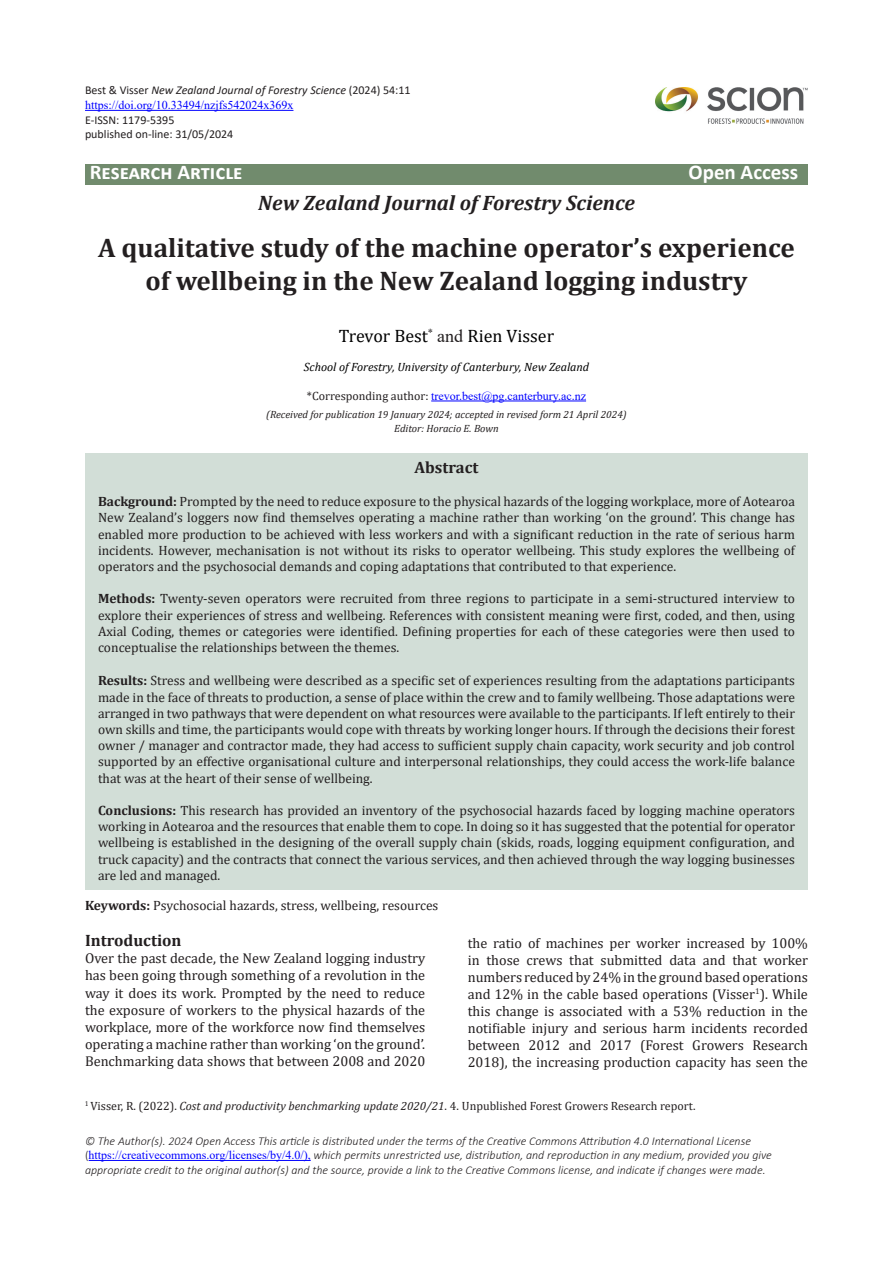
<style>
.page{position:relative;width:893px;height:1263px;background:#fff}
.page>*{position:absolute;margin:0;border:0;box-sizing:border-box;transform-origin:0 0}
.t1{font:700 27px/32.4px "Cambria";color:#231f20;text-align:center}
.t2{font:italic 700 21px "Cambria";color:#231f20}
.t3{font:700 21px "Calibri";color:#fff}
.t4{font:18px "Cambria";color:#000}
.t5{font:700 16.5px "Cambria";color:#231f20}
.t6{font:14.25px/17.1px "Cambria";color:#231f20;text-align:justify}
.t7{font:13.5px/16.2px "Cambria";color:#231f20;text-align:justify}
.t8{font:italic 300 12px/14.4px "Calibri";color:#231f20}
.t9{font:12px "Cambria";color:#231f20}
.t10{font:12px "Times New Roman";color:#00f}
.t11{font:italic 12px "Calibri";color:#231f20}
.t12{font:italic 12px "Cambria";color:#000}
.t13{font:12px "Calibri";color:#231f20}
.t14{font:italic 10.5px "Cambria";color:#231f20}
.s1{font-style:normal}
.s2{font-family:"Times New Roman";color:#231f20}
.s3{font-family:"Cambria";color:#231f20}
.s4{font-weight:700}
.s5{font-style:italic}
.s6{font-family:"Times New Roman";font-weight:400;font-style:normal;color:#00f}
</style>
<div class="page">
<div style="left:85px;top:453px;width:723px;height:437px;background:#d2ded7"></div>
<hr style="left:431px;top:401px;width:155px;height:1px;background:#00f">
<hr style="left:85px;top:110px;width:208px;height:1px;background:#00f">
<hr style="left:89px;top:1160px;width:222px;height:1px;background:#00f">
<img style="left:655px;top:87px;width:153px;height:37px">
<div style="left:85px;top:164px;width:723px;height:21px;background:#718b6d"></div>
<p class="t11" style="left:85px;top:82px;width:327px"><span class="s1">Best &amp; Visser</span> New Zealand Journal of Forestry Science <span class="s1">(2024) 54:11</span></p>
<p class="t10" style="left:85px;top:97px;width:210px">https://doi.org/10.33494/nzjfs542024x369x</p>
<p class="t13" style="left:85px;top:112px;width:91px">E-ISSN: 1179-5395</p>
<p class="t13" style="left:85px;top:126px;width:150px">published on-line: 31/05/2024</p>
<h2 class="t3" style="left:90px;top:158px;width:154px">Research Article</h2>
<h2 class="t3" style="left:689px;top:158px;width:111px">Open Access</h2>
<p class="t2" style="left:258px;top:188px;width:378px">New Zealand Journal of Forestry Science</p>
<p class="t1" style="left:98px;top:231px;width:698px">A qualitative study of the machine operator’s experience of wellbeing in the New Zealand logging industry</p>
<p class="t4" style="left:339px;top:325px;width:217px">Trevor Best<sup>*</sup> <span class="s2">and</span> Rien Visser</p>
<p class="t12" style="left:304px;top:358px;width:287px">School of Forestry, University of Canterbury, New Zealand</p>
<p class="t10" style="left:307px;top:387px;width:281px"><span class="s3">*Corresponding author:</span> trevor.best@pg.canterbury.ac.nz</p>
<p class="t14" style="left:266px;top:407px;width:362px">(Received for publication 19 January 2024; accepted in revised form 21 April 2024)</p>
<p class="t14" style="left:394px;top:421px;width:106px">Editor: Horacio E. Bown</p>
<p class="t5" style="left:414px;top:456px;width:65px">Abstract</p>
<p class="t7" style="left:98px;top:493px;width:698px"><span class="s4">Background:</span> Prompted by the need to reduce exposure to the physical hazards of the logging workplace, more of Aotearoa New Zealand’s loggers now find themselves operating a machine rather than working ‘on the ground’. This change has enabled more production to be achieved with less workers and with a significant reduction in the rate of serious harm incidents. However, mechanisation is not without its risks to operator wellbeing. This study explores the wellbeing of operators and the psychosocial demands and coping adaptations that contributed to that experience.</p>
<p class="t7" style="left:98px;top:591px;width:698px"><span class="s4">Methods:</span> Twenty-seven operators were recruited from three regions to participate in a semi-structured interview to explore their experiences of stress and wellbeing. References with consistent meaning were first, coded, and then, using Axial Coding, themes or categories were identified. Defining properties for each of these categories were then used to conceptualise the relationships between the themes.</p>
<p class="t7" style="left:98px;top:672px;width:698px"><span class="s4">Results:</span> Stress and wellbeing were described as a specific set of experiences resulting from the adaptations participants made in the face of threats to production, a sense of place within the crew and to family wellbeing. Those adaptations were arranged in two pathways that were dependent on what resources were available to the participants. If left entirely to their own skills and time, the participants would cope with threats by working longer hours. If through the decisions their forest owner / manager and contractor made, they had access to sufficient supply chain capacity, work security and job control supported by an effective organisational culture and interpersonal relationships, they could access the work-life balance that was at the heart of their sense of wellbeing.</p>
<p class="t7" style="left:98px;top:802px;width:698px"><span class="s4">Conclusions:</span> This research has provided an inventory of the psychosocial hazards faced by logging machine operators working in Aotearoa and the resources that enable them to cope. In doing so it has suggested that the potential for operator wellbeing is established in the designing of the overall supply chain (skids, roads, logging equipment configuration, and truck capacity) and the contracts that connect the various services, and then achieved through the way logging businesses are led and managed.</p>
<p class="t7" style="left:85px;top:897px;width:355px"><span class="s4">Keywords:</span> Psychosocial hazards, stress, wellbeing, resources</p>
<p class="t5" style="left:85px;top:929px;width:98px">Introduction</p>
<p class="t6" style="left:85px;top:950px;width:342px">Over the past decade, the New Zealand logging industry has been going through something of a revolution in the way it does its work. Prompted by the need to reduce the exposure of workers to the physical hazards of the workplace, more of the workforce now find themselves operating a machine rather than working ‘on the ground’.<br>Benchmarking data shows that between 2008 and 2020</p>
<p class="t6" style="left:468px;top:934px;width:342px">the ratio of machines per worker increased by 100% in those crews that submitted data and that worker numbers reduced by 24% in the ground based operations and 12% in the cable based operations (Visser<sup>1</sup>). While this change is associated with a 53% reduction in the notifiable injury and serious harm incidents recorded between 2012 and 2017 (Forest Growers Research 2018), the increasing production capacity has seen the</p>
<p class="t9" style="left:85px;top:1098px;width:612px"><sup>1</sup> Visser, R. (2022). <span class="s5">Cost and productivity benchmarking update 2020/21</span>. 4. Unpublished Forest Growers Research report.</p>
<p class="t8" style="left:85px;top:1133px;width:688px">© The Author(s). 2024 Open Access This article is distributed under the terms of the Creative Commons Attribution 4.0 International License <span class="s1">(</span><span class="s6">https://creativecommons.org/licenses/by/4.0/),</span> which permits unrestricted use, distribution, and reproduction in any medium, provided you give appropriate credit to the original author(s) and the source, provide a link to the Creative Commons license, and indicate if changes were made.</p>
</div>
